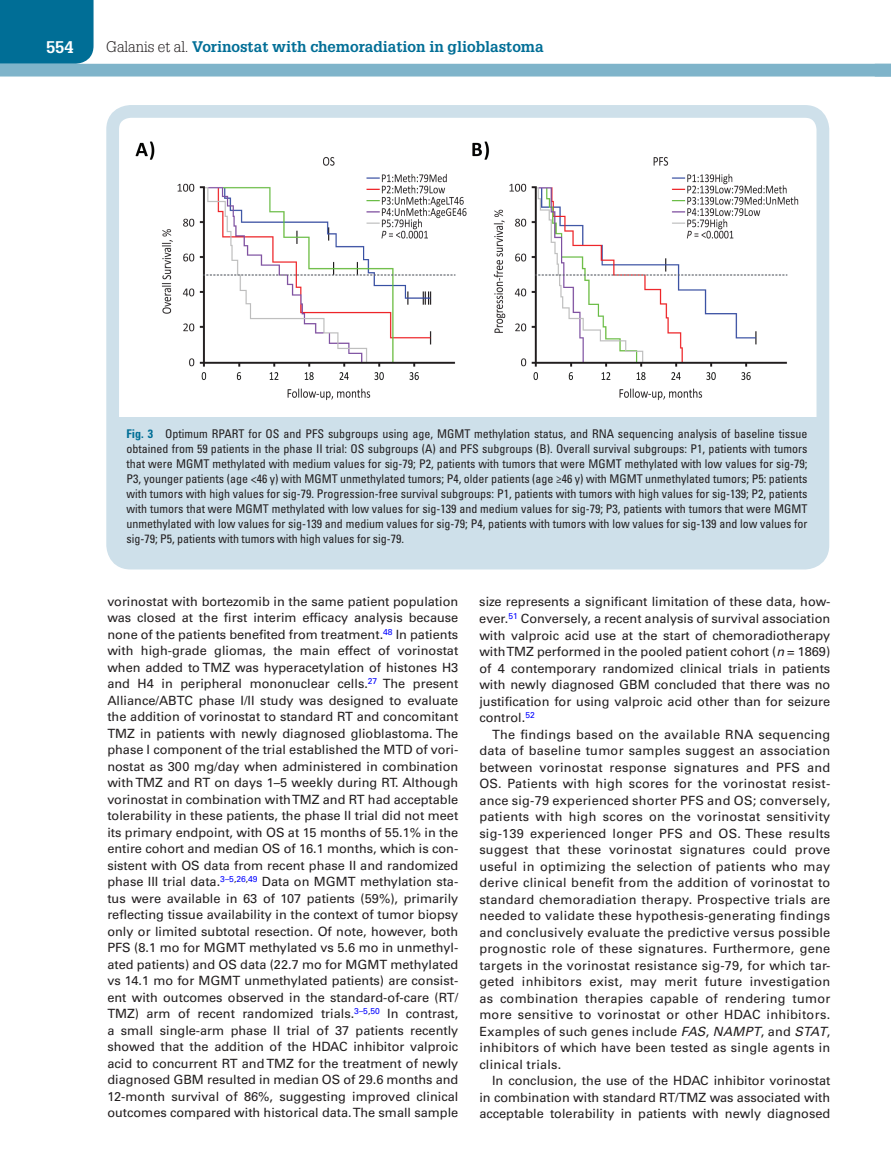
<style>
.page{position:relative;width:891px;height:1175px;background:#fff}
.page>*{position:absolute;margin:0;border:0;box-sizing:border-box;transform-origin:0 0}
.t1{font:700 16.5px "Glypha LT Std";color:#fff}
.t2{font:700 15px "Glypha LT Std";color:#006e96}
.t3{font:12.75px/16.5px "Univers LT Std";color:#231f20;text-align:justify}
.t4{font:condensed 12px/15px "Univers LT Std";color:#231f20;text-align:justify}
.s1{font-weight:300;color:#231f20}
.s2{font-weight:700;color:#006e96}
.s3{font-style:italic}
</style>
<div class="page">
<div style="left:0;top:0;width:94px;height:64px;background:#006e96"></div>
<div style="left:0;top:64px;width:891px;height:12px;background:#7fb4ca"></div>
<div style="left:118px;top:417px;width:700px;height:140px;background:#cee0ea"></div>
<img style="left:136px;top:142px;width:662px;height:259px">
<div style="left:106px;top:105px;width:723px;height:464px;border:13px solid #cee0ea;border-radius:18px"></div>
<p class="t1" style="left:46px;top:37px;width:29px">554</p>
<p class="t2" style="left:106px;top:37px;width:439px"><span class="s1">Galanis et al.</span> Vorinostat with chemoradiation in glioblastoma</p>
<p class="t4" style="left:127px;top:426px;width:683px"><span class="s2">Fig. 3</span> Optimum RPART for OS and PFS subgroups using age, MGMT methylation status, and RNA sequencing analysis of baseline tissue obtained from 59 patients in the phase II trial: OS subgroups (A) and PFS subgroups (B). Overall survival subgroups: P1, patients with tumors that were MGMT methylated with medium values for sig-79; P2, patients with tumors that were MGMT methylated with low values for sig-79; P3, younger patients (age &lt;46 y) with MGMT unmethylated tumors; P4, older patients (age ≥46 y) with MGMT unmethylated tumors; P5: patients with tumors with high values for sig-79. Progression-free survival subgroups: P1, patients with tumors with high values for sig-139; P2, patients with tumors that were MGMT methylated with low values for sig-139 and medium values for sig-79; P3, patients with tumors that were MGMT unmethylated with low values for sig-139 and medium values for sig-79; P4, patients with tumors with low values for sig-139 and low values for sig-79; P5, patients with tumors with high values for sig-79.</p>
<p class="t3" style="left:107px;top:593px;width:353px">vorinostat with bortezomib in the same patient population was closed at the first interim efficacy analysis because none of the patients benefited from treatment.<sup>48</sup> In patients with high-grade gliomas, the main effect of vorinostat when added to TMZ was hyperacetylation of histones H3 and H4 in peripheral mononuclear cells.<sup>27</sup> The present Alliance/ABTC phase I/II study was designed to evaluate the addition of vorinostat to standard RT and concomitant TMZ in patients with newly diagnosed glioblastoma. The phase I component of the trial established the MTD of vori&shy;nostat as 300 mg/day when administered in combination with TMZ and RT on days 1–5 weekly during RT. Although vorinostat in combination with TMZ and RT had acceptable tolerability in these patients, the phase II trial did not meet its primary endpoint, with OS at 15 months of 55.1% in the entire cohort and median OS of 16.1 months, which is con&shy;sistent with OS data from recent phase II and randomized phase III trial data.<sup>3–5</sup><sup>,</sup><sup>26</sup><sup>,</sup><sup>49</sup> Data on MGMT methylation sta&shy;tus were available in 63 of 107 patients (59%), primarily reflecting tissue availability in the context of tumor biopsy only or limited subtotal resection. Of note, however, both PFS (8.1 mo for MGMT methylated vs 5.6 mo in unmethyl&shy;ated patients) and OS data (22.7 mo for MGMT methylated vs 14.1 mo for MGMT unmethylated patients) are consist&shy;ent with outcomes observed in the standard-of-care (RT/ TMZ) arm of recent randomized trials.<sup>3–5</sup><sup>,</sup><sup>50</sup> In contrast, a small single-arm phase II trial of 37 patients recently showed that the addition of the HDAC inhibitor valproic acid to concurrent RT and TMZ for the treatment of newly diagnosed GBM resulted in median OS of 29.6 months and 12-month survival of 86%, suggesting improved clinical outcomes compared with historical data. The small sample</p>
<p class="t3" style="left:479px;top:594px;width:353px">size represents a significant limitation of these data, how&shy;ever.<sup>51</sup> Conversely, a recent analysis of survival association with valproic acid use at the start of chemoradiotherapy with TMZ performed in the pooled patient cohort (<span class="s3">n</span> = 1869) of 4 contemporary randomized clinical trials in patients with newly diagnosed GBM concluded that there was no justification for using valproic acid other than for seizure control.<sup>52</sup></p>
<p class="t3" style="left:479px;top:726px;width:353px;text-indent:13px">The findings based on the available RNA sequencing data of baseline tumor samples suggest an association between vorinostat response signatures and PFS and OS. Patients with high scores for the vorinostat resist&shy;ance sig-79 experienced shorter PFS and OS; conversely, patients with high scores on the vorinostat sensitivity sig-139 experienced longer PFS and OS. These results suggest that these vorinostat signatures could prove useful in optimizing the selection of patients who may derive clinical benefit from the addition of vorinostat to standard chemoradiation therapy. Prospective trials are needed to validate these hypothesis-generating findings and conclusively evaluate the predictive versus possible prognostic role of these signatures. Furthermore, gene targets in the vorinostat resistance sig-79, for which tar&shy;geted inhibitors exist, may merit future investigation as combination therapies capable of rendering tumor more sensitive to vorinostat or other HDAC inhibitors.<br>Examples of such genes include <span class="s3">FAS</span>, <span class="s3">NAMPT</span>, and <span class="s3">STAT</span>, inhibitors of which have been tested as single agents in clinical trials.</p>
<p class="t3" style="left:479px;top:1072px;width:353px;text-indent:13px">In conclusion, the use of the HDAC inhibitor vorinostat in combination with standard RT/TMZ was associated with acceptable tolerability in patients with newly diagnosed</p>
</div>
